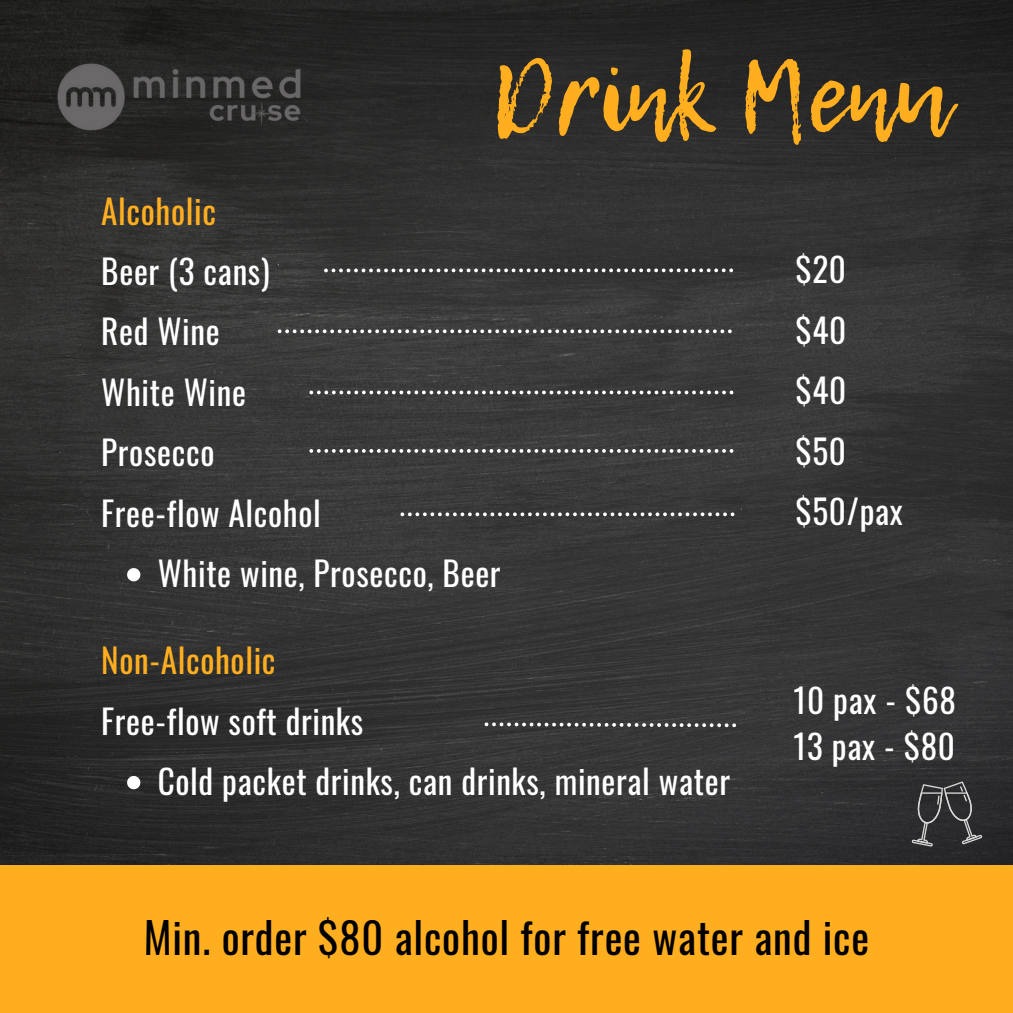
<style>
.page{position:relative;width:1013px;height:1013px;background:#fff}
.page>*{position:absolute;margin:0;border:0;box-sizing:border-box;transform-origin:0 0}
.t1{font:100px "Lemon Tuesday";color:#ffae1f}
.t2{font:42.25px "Oswald";letter-spacing:.02em;color:#000}
.t3{font:33.25px "Oswald";letter-spacing:.02em;color:#fff}
.t4{font:33.25px "Oswald";letter-spacing:.02em;color:#ffae1f}
</style>
<div class="page">
<img style="left:0;top:0;width:1012px;height:865px">
<img style="left:46px;top:40px;width:266px;height:114px">
<svg style="left:127px;top:568px;width:13px;height:13px"></svg>
<svg style="left:127px;top:776px;width:13px;height:13px"></svg>
<svg style="left:324px;top:268px;width:409px;height:4px"></svg>
<svg style="left:278px;top:329px;width:453px;height:4px"></svg>
<svg style="left:309px;top:390px;width:424px;height:4px"></svg>
<div style="left:0;top:865px;width:1012px;height:147px;background:#ffae1f"></div>
<svg style="left:911px;top:781px;width:71px;height:65px"></svg>
<svg style="left:484px;top:722px;width:252px;height:5px"></svg>
<svg style="left:309px;top:449px;width:424px;height:4px"></svg>
<svg style="left:400px;top:512px;width:334px;height:4px"></svg>
<p class="t1" style="left:491px;top:22px;width:459px">Drink Menu</p>
<h1 class="t4" style="left:101px;top:185px;width:116px">Alcoholic</h1>
<p class="t3" style="left:101px;top:245px;width:170px">Beer (3 cans)</p>
<p class="t3" style="left:101px;top:306px;width:120px">Red Wine</p>
<p class="t3" style="left:101px;top:366px;width:146px">White Wine</p>
<p class="t3" style="left:101px;top:426px;width:115px">Prosecco</p>
<p class="t3" style="left:101px;top:487px;width:221px">Free-flow Alcohol</p>
<p class="t3" style="left:158px;top:547px;width:344px">White wine, Prosecco, Beer</p>
<p class="t4" style="left:101px;top:634px;width:176px">Non-Alcoholic</p>
<p class="t3" style="left:101px;top:695px;width:263px">Free-flow soft drinks</p>
<p class="t3" style="left:158px;top:755px;width:573px">Cold packet drinks, can drinks, mineral water</p>
<p class="t3" style="left:795px;top:243px;width:52px">$20</p>
<p class="t3" style="left:795px;top:304px;width:52px">$40</p>
<p class="t3" style="left:795px;top:364px;width:52px">$40</p>
<p class="t3" style="left:795px;top:425px;width:52px">$50</p>
<p class="t3" style="left:795px;top:485px;width:109px">$50/pax</p>
<p class="t3" style="left:793px;top:674px;width:164px">10 pax - $68</p>
<p class="t3" style="left:793px;top:720px;width:163px">13 pax - $80</p>
<p class="t2" style="left:144px;top:904px;width:727px">Min. order $80 alcohol for free water and ice</p>
</div>
